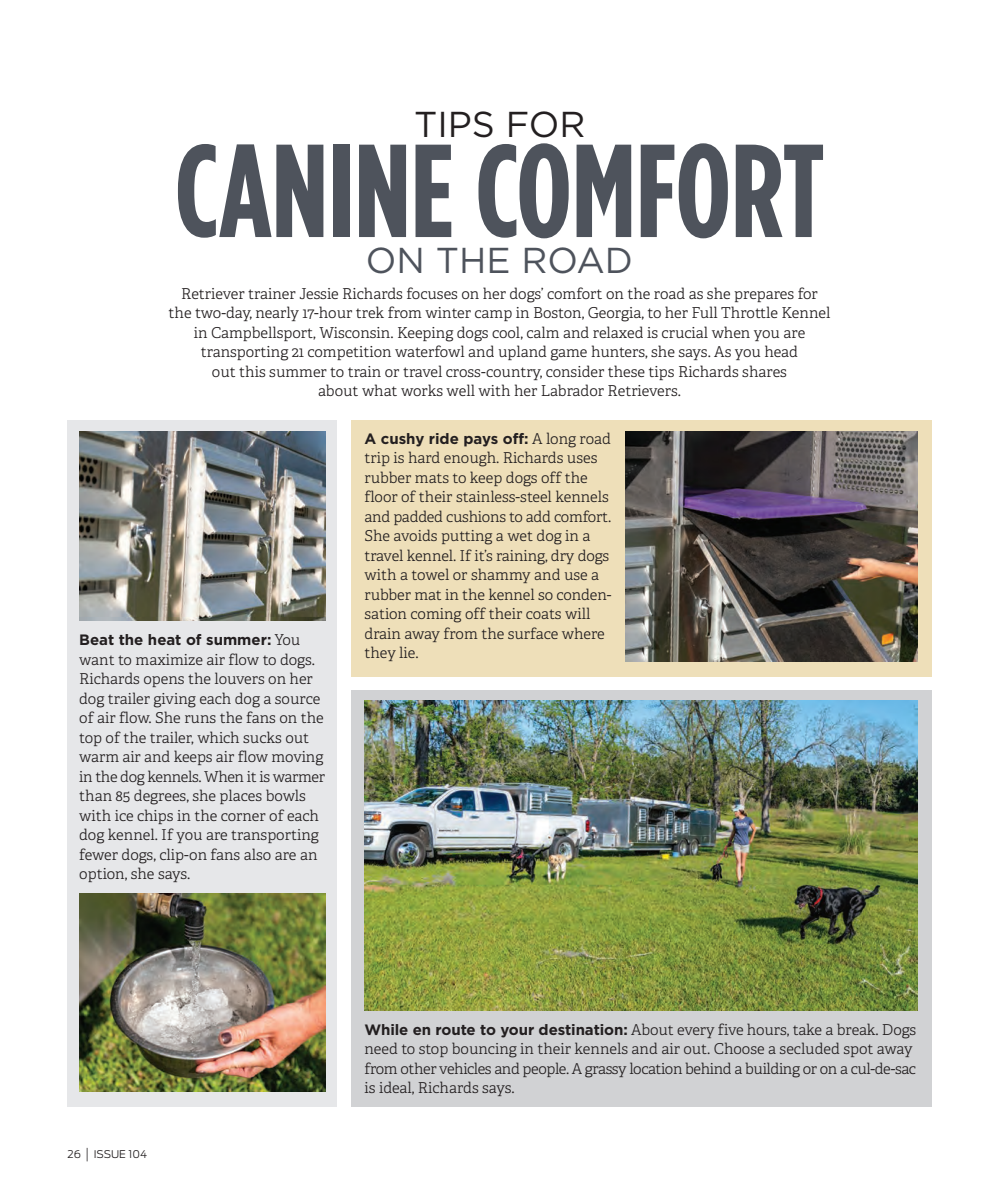
<style>
.page{position:relative;width:999px;height:1188px;background:#fff}
.page>*{position:absolute;margin:0;border:0;box-sizing:border-box;transform-origin:0 0}
.t1{font:700 132px "Gotham Condensed";color:#4e535c}
.t2{font:36px "Gotham";color:#4e535c}
.t3{font:36px "Gotham";color:#231f20}
.t4{font:300 15px/19.5px "Adelle";letter-spacing:-.005em;color:#231f20}
.t5{font:700 15px "Gotham";color:#231f20}
.t6{font:300 10.5px "Antenna";color:#231f20}
.s1{font-family:"Adelle";font-weight:300}
.s2{font-family:"Helvetica";font-stretch:condensed;font-size:13.5px}
.s3{font-family:"Gotham";font-weight:700}
</style>
<div class="page">
<div style="left:351px;top:691px;width:581px;height:416px;background:#d1d2d4"></div>
<div style="left:351px;top:421px;width:581px;height:256px;background:#eedfb9"></div>
<img style="left:364px;top:700px;width:554px;height:310px">
<div style="left:68px;top:421px;width:270px;height:686px;background:#e6e7e9"></div>
<img style="left:80px;top:432px;width:245px;height:189px">
<img style="left:80px;top:894px;width:245px;height:198px">
<img style="left:626px;top:432px;width:292px;height:230px">
<h2 class="t3" style="left:414px;top:112px;width:173px">TIPS FOR</h2>
<h1 class="t1" style="left:175px;top:145px;width:652px">CANINE COMFORT</h1>
<h2 class="t2" style="left:366px;top:248px;width:269px">ON THE ROAD</h2>
<p class="t4" style="left:169px;top:285px;width:663px;text-align:center">Retriever trainer Jessie Richards focuses on her dogs’ comfort on the road as she prepares for the two-day, nearly 17-hour trek from winter camp in Boston, Georgia, to her Full Throttle Kennel in Campbellsport, Wisconsin. Keeping dogs cool, calm and relaxed is crucial when you are transporting 21 competition waterfowl and upland game hunters, she says. As you head<br>out this summer to train or travel cross-country, consider these tips Richards shares<br>about what works well with her Labrador Retrievers.</p>
<p class="t5" style="left:79px;top:635px;width:223px">Beat the heat of summer: <span class="s1">You</span></p>
<p class="t4" style="left:79px;top:651px;width:247px">want to maximize air flow to dogs.<br>Richards opens the louvers on her dog trailer giving each dog a source of air flow. She runs the fans on the top of the trailer, which sucks out warm air and keeps air flow moving in the dog kennels. When it is warmer than 85 degrees, she places bowls with ice chips in the corner of each dog kennel. If you are transporting fewer dogs, clip-on fans also are an option, she says.</p>
<p class="t5" style="left:364px;top:433px;width:248px">A cushy ride pays off: <span class="s1">A long road</span></p>
<p class="t4" style="left:364px;top:450px;width:248px">trip is hard enough. Richards uses rubber mats to keep dogs off the floor of their stainless-steel kennels and padded cushions to add comfort.<br>She avoids putting a wet dog in a travel kennel. If it’s raining, dry dogs with a towel or shammy and use a rubber mat in the kennel so conden&shy;sation coming off their coats will drain away from the surface where they lie.</p>
<p class="t6" style="left:68px;top:1148px;width:81px">26 <span class="s2">|</span> ISSUE 104</p>
<p class="t4" style="left:364px;top:1021px;width:553px"><span class="s3">While en route to your destination:</span> About every five hours, take a break. Dogs need to stop bouncing in their kennels and air out. Choose a secluded spot away from other vehicles and people. A grassy location behind a building or on a cul-de-sac is ideal, Richards says.</p>
</div>
